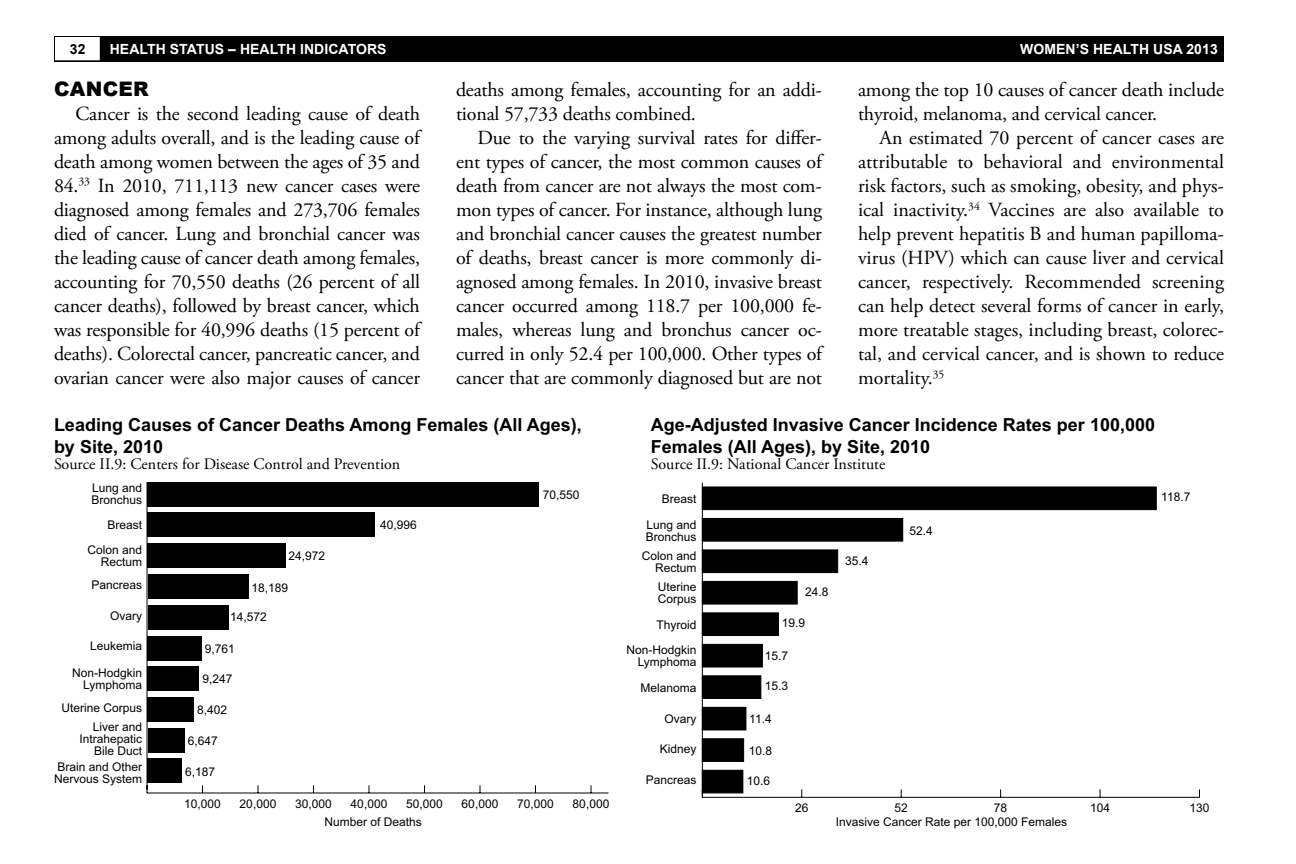
<style>
.page{position:relative;width:1296px;height:864px;background:#fff}
.page>*{position:absolute;margin:0;border:0;box-sizing:border-box;transform-origin:0 0}
.text{font:20px/24px "Adobe Garamond Pro";letter-spacing:-.01em;color:#000;text-align:justify}
.t1{font:900 20px "Arial";letter-spacing:.015em;color:#000}
.t2{font:700 18px/22px "Arial";color:#000}
.t3{font:16px "Adobe Garamond Pro";color:#000}
.t4{font:700 14px "Arial";letter-spacing:.005em;color:#fff}
.t5{font:700 14px "Arial";color:#000}
.t6{font:12px/12px "Arial";color:#000;text-align:right}
</style>
<div class="page">
<div style="left:54px;top:36px;width:1170px;height:25px;background:#000"></div>
<div style="left:54px;top:36px;width:46px;height:25px;background:#fff"></div>
<div style="left:54px;top:36px;width:47px;height:25px;border:1px solid #000"></div>
<hr style="left:147px;top:793px;width:462px;height:1px;background:#000">
<hr style="left:147px;top:482px;width:1px;height:308px;background:#000">
<div style="left:148px;top:482px;width:391px;height:25px;background:#000"></div>
<div style="left:148px;top:513px;width:227px;height:24px;background:#000"></div>
<div style="left:148px;top:543px;width:138px;height:25px;background:#000"></div>
<div style="left:148px;top:574px;width:101px;height:25px;background:#000"></div>
<div style="left:148px;top:605px;width:80px;height:25px;background:#000"></div>
<div style="left:148px;top:636px;width:54px;height:24px;background:#000"></div>
<div style="left:148px;top:666px;width:51px;height:25px;background:#000"></div>
<div style="left:148px;top:697px;width:46px;height:25px;background:#000"></div>
<div style="left:148px;top:728px;width:36px;height:25px;background:#000"></div>
<div style="left:147px;top:758px;width:35px;height:25px;background:#000"></div>
<hr style="left:702px;top:797px;width:497px;height:1px;background:#000">
<hr style="left:702px;top:483px;width:1px;height:314px;background:#000">
<div style="left:702px;top:486px;width:455px;height:24px;background:#000;border:1px solid #000"></div>
<div style="left:702px;top:518px;width:201px;height:24px;background:#000;border:1px solid #000"></div>
<div style="left:702px;top:549px;width:136px;height:24px;background:#000;border:1px solid #000"></div>
<div style="left:702px;top:581px;width:96px;height:24px;background:#000;border:1px solid #000"></div>
<div style="left:702px;top:612px;width:77px;height:24px;background:#000;border:1px solid #000"></div>
<div style="left:702px;top:644px;width:61px;height:24px;background:#000;border:1px solid #000"></div>
<div style="left:702px;top:675px;width:59px;height:24px;background:#000;border:1px solid #000"></div>
<div style="left:702px;top:707px;width:44px;height:23px;background:#000;border:1px solid #000"></div>
<div style="left:702px;top:738px;width:42px;height:24px;background:#000;border:1px solid #000"></div>
<div style="left:702px;top:770px;width:41px;height:23px;background:#000;border:1px solid #000"></div>
<p class="t5" style="left:70px;top:40px;width:17px">32</p>
<p class="t4" style="left:110px;top:40px;width:278px">HEALTH STATUS – HEALTH INDICATORS</p>
<p class="t4" style="left:1020px;top:40px;width:199px">WOMEN’S HEALTH USA 2013</p>
<h1 class="t1" style="left:54px;top:74px;width:96px">CANCER</h1>
<p class="text" style="left:54px;top:102px;width:368px;text-indent:22px">Cancer is the second leading cause of death among adults overall, and is the leading cause of death among women between the ages of 35 and 84.<sup>33</sup> In 2010, 711,113 new cancer cases were diagnosed among females and 273,706 females died of cancer. Lung and bronchial cancer was the leading cause of cancer death among females, accounting for 70,550 deaths (26 percent of all cancer deaths), followed by breast cancer, which was responsible for 40,996 deaths (15 percent of deaths). Colorectal cancer, pancreatic cancer, and ovarian cancer were also major causes of cancer</p>
<p class="text" style="left:456px;top:79px;width:368px">deaths among females, accounting for an addi&shy;tional 57,733 deaths combined.</p>
<p class="text" style="left:456px;top:127px;width:368px;text-indent:22px">Due to the varying survival rates for differ&shy;ent types of cancer, the most common causes of death from cancer are not always the most com&shy;mon types of cancer. For instance, although lung and bronchial cancer causes the greatest number of deaths, breast cancer is more commonly di&shy;agnosed among females. In 2010, invasive breast cancer occurred among 118.7 per 100,000 fe&shy;males, whereas lung and bronchus cancer oc&shy;curred in only 52.4 per 100,000. Other types of cancer that are commonly diagnosed but are not</p>
<p class="text" style="left:858px;top:79px;width:367px">among the top 10 causes of cancer death include thyroid, melanoma, and cervical cancer.</p>
<p class="text" style="left:858px;top:127px;width:368px;text-indent:22px">An estimated 70 percent of cancer cases are attributable to behavioral and environmental risk factors, such as smoking, obesity, and phys&shy;ical inactivity.<sup>34</sup> Vaccines are also available to help prevent hepatitis B and human papilloma&shy;virus (HPV) which can cause liver and cervical cancer, respectively. Recommended screening can help detect several forms of cancer in early, more treatable stages, including breast, colorec&shy;tal, and cervical cancer, and is shown to reduce mortality.<sup>35</sup></p>
<p class="t2" style="left:54px;top:414px;width:529px">Leading Causes of Cancer Deaths Among Females (All Ages), by Site, 2010</p>
<p class="t3" style="left:54px;top:454px;width:348px">Source II.9: Centers for Disease Control and Prevention</p>
<p class="t2" style="left:651px;top:414px;width:506px">Age-Adjusted Invasive Cancer Incidence Rates per 100,000<br>Females (All Ages), by Site, 2010</p>
<p class="t3" style="left:651px;top:454px;width:236px">Source II.9: National Cancer Institute</p>
<p class="t6" style="left:91px;top:482px;width:52px;text-align:left">Lung and<br>Bronchus</p>
<p class="t6" style="left:107px;top:519px;width:36px">Breast</p>
<p class="t6" style="left:87px;top:544px;width:56px">Colon and<br>Rectum</p>
<p class="t6" style="left:91px;top:579px;width:52px">Pancreas</p>
<p class="t6" style="left:110px;top:609px;width:34px">Ovary</p>
<p class="t6" style="left:90px;top:640px;width:54px">Leukemia</p>
<p class="t6" style="left:72px;top:667px;width:72px">Non-Hodgkin<br>Lymphoma</p>
<p class="t6" style="left:61px;top:702px;width:82px">Uterine Corpus</p>
<p class="t6" style="left:79px;top:720px;width:64px">Liver and<br>Intrahepatic<br>Bile Duct</p>
<p class="t6" style="left:54px;top:761px;width:90px;text-align:left">Brain and Other<br>Nervous System</p>
<p class="t6" style="left:289px;top:550px;width:38px">24,972</p>
<p class="t6" style="left:251px;top:581px;width:38px">18,189</p>
<p class="t6" style="left:230px;top:611px;width:38px">14,572</p>
<p class="t6" style="left:205px;top:643px;width:32px">9,761</p>
<p class="t6" style="left:202px;top:673px;width:32px">9,247</p>
<p class="t6" style="left:197px;top:704px;width:32px">8,402</p>
<p class="t6" style="left:188px;top:735px;width:32px">6,647</p>
<p class="t6" style="left:185px;top:766px;width:32px">6,187</p>
<p class="t6" style="left:380px;top:519px;width:38px">40,996</p>
<p class="t6" style="left:543px;top:489px;width:38px">70,550</p>
<p class="t6" style="left:1161px;top:491px;width:31px">118.7</p>
<p class="t6" style="left:910px;top:525px;width:25px">52.4</p>
<p class="t6" style="left:845px;top:555px;width:25px">35.4</p>
<p class="t6" style="left:805px;top:586px;width:25px">24.8</p>
<p class="t6" style="left:782px;top:617px;width:25px">19.9</p>
<p class="t6" style="left:765px;top:650px;width:25px">15.7</p>
<p class="t6" style="left:765px;top:680px;width:25px">15.3</p>
<p class="t6" style="left:749px;top:713px;width:24px">11.4</p>
<p class="t6" style="left:749px;top:745px;width:25px">10.8</p>
<p class="t6" style="left:747px;top:775px;width:25px">10.6</p>
<p class="t6" style="left:662px;top:493px;width:36px">Breast</p>
<p class="t6" style="left:646px;top:518px;width:52px;text-align:left">Lung and<br>Bronchus</p>
<p class="t6" style="left:642px;top:550px;width:56px">Colon and<br>Rectum</p>
<p class="t6" style="left:658px;top:581px;width:40px;text-align:left">Uterine<br>Corpus</p>
<p class="t6" style="left:657px;top:619px;width:42px">Thyroid</p>
<p class="t6" style="left:627px;top:644px;width:72px">Non-Hodgkin<br>Lymphoma</p>
<p class="t6" style="left:641px;top:682px;width:58px">Melanoma</p>
<p class="t6" style="left:665px;top:713px;width:34px">Ovary</p>
<p class="t6" style="left:660px;top:743px;width:38px">Kidney</p>
<p class="t6" style="left:646px;top:774px;width:52px">Pancreas</p>
<p class="t6" style="left:184px;top:798px;width:38px">10,000</p>
<p class="t6" style="left:240px;top:798px;width:38px">20,000</p>
<p class="t6" style="left:295px;top:798px;width:38px">30,000</p>
<p class="t6" style="left:351px;top:798px;width:38px">40,000</p>
<p class="t6" style="left:406px;top:798px;width:38px">50,000</p>
<p class="t6" style="left:462px;top:798px;width:38px">60,000</p>
<p class="t6" style="left:517px;top:798px;width:38px">70,000</p>
<p class="t6" style="left:573px;top:798px;width:38px">80,000</p>
<p class="t6" style="left:795px;top:802px;width:15px">26</p>
<p class="t6" style="left:895px;top:802px;width:15px">52</p>
<p class="t6" style="left:994px;top:802px;width:15px">78</p>
<p class="t6" style="left:1090px;top:802px;width:22px">104</p>
<p class="t6" style="left:1189px;top:802px;width:22px">130</p>
<p class="t6" style="left:325px;top:816px;width:99px">Number of Deaths</p>
<p class="t6" style="left:836px;top:816px;width:233px">Invasive Cancer Rate per 100,000 Females</p>
</div>
